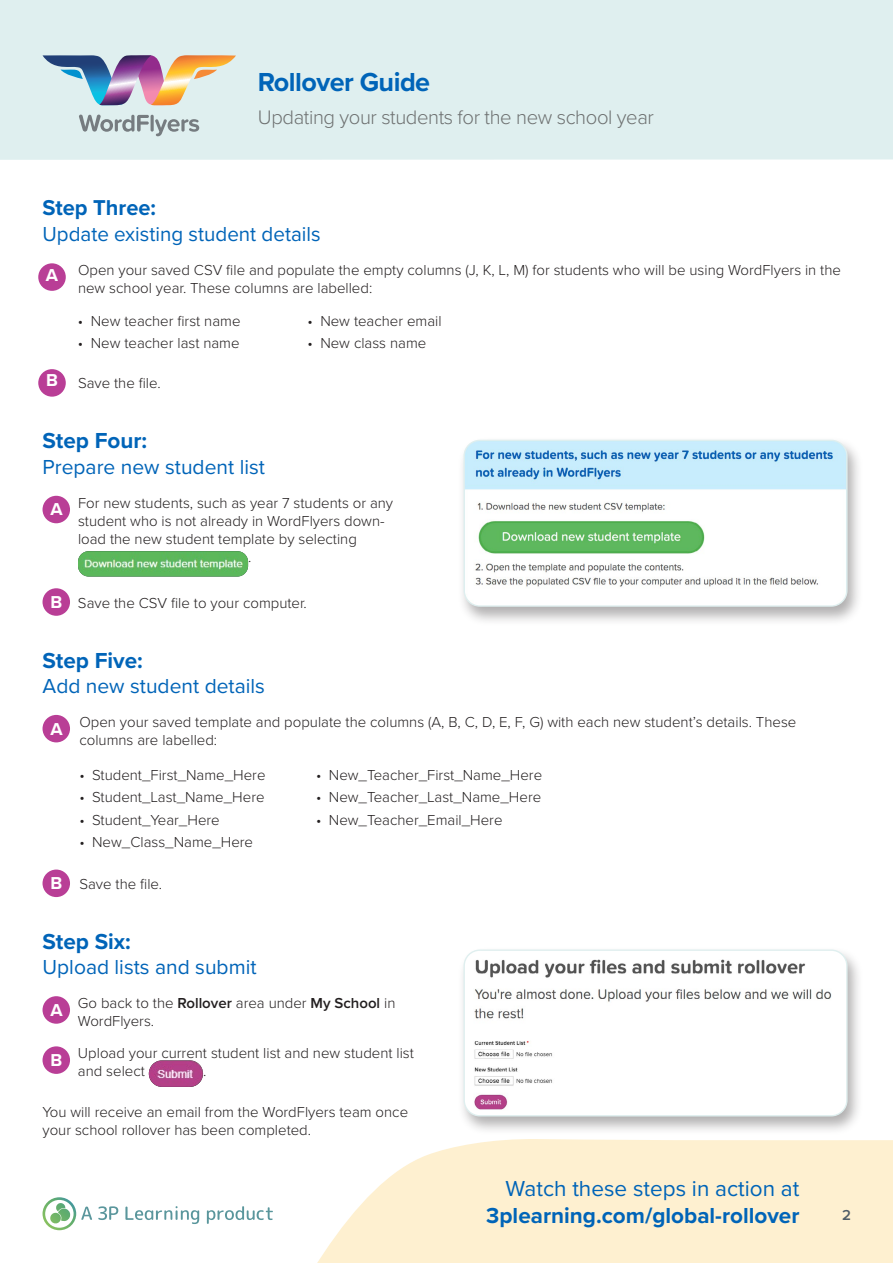
<style>
.page{position:relative;width:893px;height:1263px;background:#fff}
.page>*{position:absolute;margin:0;border:0;box-sizing:border-box;transform-origin:0 0}
.t1{font:700 27px "Proxima Nova";letter-spacing:-.02em;color:#0064b8}
.t2{font:700 22.5px "Proxima Nova";color:#0064b8}
.t3{font:22.5px "Proxima Nova";color:#0064b8}
.t4{font:700 22.35px "Proxima Nova";color:#0064b8}
.t5{font:21px "Proxima Nova";color:#0064b8}
.t6{font:300 20.25px "Proxima Nova";letter-spacing:-.02em;color:#6e7171}
.t7{font:700 17.85px "Proxima Nova";color:#fff}
.t8{font:300 15px/18px "Proxima Nova";color:#231f20}
.t9{font:600 15px "Proxima Nova";color:#4f5d67}
.s1{font-weight:700;font-size:17.85px;color:#fff}
.s2{font-weight:600}
</style>
<div class="page">
<div style="left:0;top:0;width:893px;height:160px;background:#dfefef"></div>
<svg style="left:43px;top:55px;width:193px;height:51px"></svg>
<svg style="left:79px;top:115px;width:70px;height:17px"></svg>
<hr style="left:151px;top:115px;width:3px;height:17px;background:#767c80;border-radius:2px">
<svg style="left:155px;top:119px;width:44px;height:17px"></svg>
<svg style="left:42px;top:1139px;width:851px;height:124px;fill:#fef0d0"></svg>
<div style="left:38px;top:263px;width:28px;height:28px;background:#b93e96;border-radius:50%"></div>
<div style="left:38px;top:369px;width:28px;height:28px;background:#b93e96;border-radius:50%"></div>
<div style="left:43px;top:869px;width:27px;height:28px;background:#b93e96;border-radius:50%"></div>
<div style="left:43px;top:715px;width:27px;height:27px;background:#b93e96;border-radius:50%"></div>
<div style="left:43px;top:588px;width:27px;height:28px;background:#b93e96;border-radius:50%"></div>
<div style="left:43px;top:496px;width:27px;height:27px;background:#b93e96;border-radius:50%"></div>
<svg style="left:78px;top:551px;width:170px;height:25px;background:#6ebe6e"></svg>
<div style="left:457px;top:437px;width:406px;height:189px;background:#231f20;opacity:.35"></div>
<img style="left:464px;top:440px;width:383px;height:166px">
<div style="left:463px;top:440px;width:385px;height:167px;border:1px solid #dfefef;border-radius:16px"></div>
<div style="left:43px;top:996px;width:27px;height:28px;background:#b93e96;border-radius:50%"></div>
<div style="left:43px;top:1046px;width:27px;height:28px;background:#b93e96;border-radius:50%"></div>
<svg style="left:149px;top:1060px;width:54px;height:27px"></svg>
<div style="left:457px;top:946px;width:406px;height:189px;background:#231f20;opacity:.35"></div>
<img style="left:464px;top:950px;width:383px;height:166px">
<div style="left:463px;top:949px;width:385px;height:167px;border:1px solid #dfefef;border-radius:16px"></div>
<h1 class="t1" style="left:258px;top:62px;width:174px">Rollover Guide</h1>
<h3 class="t6" style="left:258px;top:102px;width:397px">Updating your students for the new school year</h3>
<h3 class="t4" style="left:43px;top:191px;width:115px">Step Three:</h3>
<h3 class="t5" style="left:43px;top:218px;width:280px">Update existing student details</h3>
<p class="t8" style="left:78px;top:260px;width:764px">Open your saved CSV file and populate the empty columns (J, K, L, M) for students who will be using WordFlyers in the new school year. These columns are labelled:</p>
<p class="t7" style="left:46px;top:261px;width:14px">A</p>
<p class="t8" style="left:78px;top:311px;width:164px">• New teacher first name</p>
<p class="t8" style="left:78px;top:333px;width:163px">• New teacher last name</p>
<p class="t8" style="left:46px;top:373px;width:116px"><span class="s1">B</span> Save the file.</p>
<h2 class="t2" style="left:43px;top:424px;width:106px">Step Four:</h2>
<h3 class="t5" style="left:43px;top:451px;width:224px">Prepare new student list</h3>
<p class="t8" style="left:308px;top:311px;width:136px">• New teacher email</p>
<p class="t8" style="left:308px;top:333px;width:120px">• New class name</p>
<p class="t8" style="left:50px;top:493px;width:344px"><span class="s1">A</span> For new students, such as year 7 students or any</p>
<p class="t8" style="left:78px;top:511px;width:308px">student who is not already in WordFlyers down-</p>
<p class="t8" style="left:78px;top:529px;width:280px">load the new student template by selecting</p>
<p class="t8" style="left:248px;top:547px;width:5px">.</p>
<p class="t8" style="left:78px;top:593px;width:230px">Save the CSV file to your computer.</p>
<p class="t7" style="left:51px;top:589px;width:13px">B</p>
<h2 class="t2" style="left:43px;top:643px;width:102px">Step Five:</h2>
<h3 class="t5" style="left:43px;top:670px;width:224px">Add new student details</h3>
<p class="t7" style="left:50px;top:715px;width:14px">A</p>
<p class="t7" style="left:51px;top:870px;width:13px">B</p>
<p class="t8" style="left:79px;top:712px;width:718px">Open your saved template and populate the columns (A, B, C, D, E, F, G) with each new student’s details. These columns are labelled:</p>
<p class="t8" style="left:79px;top:765px;width:188px">• Student_First_Name_Here</p>
<p class="t8" style="left:79px;top:787px;width:187px">• Student_Last_Name_Here</p>
<p class="t8" style="left:79px;top:810px;width:142px">• Student_Year_Here</p>
<p class="t8" style="left:79px;top:832px;width:175px">• New_Class_Name_Here</p>
<p class="t8" style="left:316px;top:765px;width:228px">• New_Teacher_First_Name_Here</p>
<p class="t8" style="left:316px;top:787px;width:227px">• New_Teacher_Last_Name_Here</p>
<p class="t8" style="left:316px;top:810px;width:188px">• New_Teacher_Email_Here</p>
<p class="t8" style="left:79px;top:874px;width:84px">Save the file.</p>
<h2 class="t2" style="left:43px;top:924px;width:90px">Step Six:</h2>
<h3 class="t5" style="left:43px;top:951px;width:216px">Upload lists and submit</h3>
<p class="t8" style="left:78px;top:993px;width:319px;text-indent:-27px"><span class="s1">A</span> Go back to the <span class="s2">Rollover</span> area under <span class="s2">My School</span> in<br>WordFlyers.</p>
<p class="t8" style="left:78px;top:1043px;width:337px;text-indent:-27px"><span class="s1">B</span> Upload your current student list and new student list and select</p>
<p class="t8" style="left:203px;top:1061px;width:5px">.</p>
<p class="t8" style="left:43px;top:1102px;width:367px">You will receive an email from the WordFlyers team once your school rollover has been completed.</p>
<h2 class="t3" style="left:506px;top:1171px;width:295px">Watch these steps in action at</h2>
<h2 class="t2" style="left:486px;top:1198px;width:315px">3plearning.com/global-rollover</h2>
<p class="t9" style="left:842px;top:1204px;width:10px">2</p>
</div>
